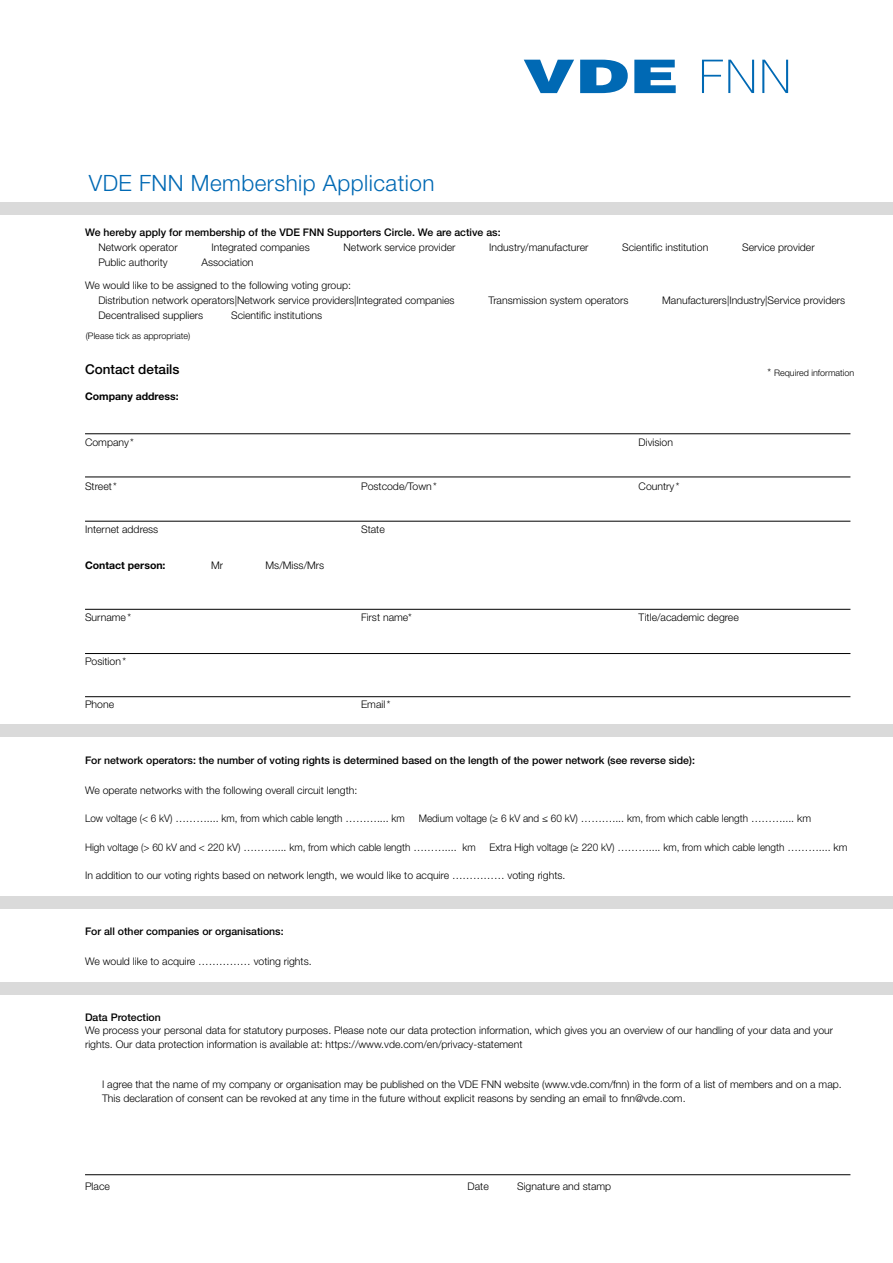
<style>
.page{position:relative;width:893px;height:1263px;background:#fff}
.page>*{position:absolute;margin:0;border:0;box-sizing:border-box;transform-origin:0 0}
.t1{font:300 22.5px "Helvetica Neue LT Pro";letter-spacing:.02em;color:#0069b4}
.Adresse{font:500 13.5px "Helvetica Neue LT Pro";color:#000}
.Seite1_Copy_tabelle{font:300 10.5px/13.5px "Helvetica Neue LT Pro";color:#000}
.Seite1_Copy_tabelle-2{font:300 10.5px "Helvetica Neue LT Pro";color:#000;scale:.95 1}
.Seite1_Copy_tabelle-3{font:500 10.5px "Helvetica Neue LT Pro";color:#000}
.Adresse-2{font:700 10.5px "Helvetica Neue LT Pro";color:#000}
.Adresse-3{font:300 10.5px "Helvetica Neue LT Pro";color:#000}
.Seite1_Copy_tabelle-4{font:300 9px "Helvetica Neue LT Pro";color:#000}
.s1{font-size:10.5px}
.s2{font-weight:500}
</style>
<div class="page">
<div style="left:0;top:724px;width:893px;height:13px;background:#dadada"></div>
<div style="left:0;top:896px;width:893px;height:13px;background:#dadada"></div>
<div style="left:0;top:982px;width:893px;height:13px;background:#dadada"></div>
<div style="left:0;top:202px;width:893px;height:12px;background:#dadada"></div>
<hr style="left:85px;top:433px;width:765px;height:1px;background:#000">
<hr style="left:85px;top:609px;width:765px;height:1px;background:#000">
<hr style="left:85px;top:477px;width:765px;height:1px;background:#000">
<hr style="left:85px;top:653px;width:765px;height:1px;background:#000">
<hr style="left:85px;top:521px;width:765px;height:1px;background:#000">
<hr style="left:85px;top:696px;width:765px;height:1px;background:#000">
<hr style="left:85px;top:1174px;width:765px;height:1px;background:#000">
<svg style="left:524px;top:60px;width:264px;height:33px"></svg>
<p class="t1" style="left:89px;top:169px;width:347px">VDE FNN Membership Application</p>
<p class="Seite1_Copy_tabelle-3" style="left:85px;top:226px;width:417px">We hereby apply for membership of the VDE FNN Supporters Circle. We are active as:</p>
<p class="Seite1_Copy_tabelle" style="left:98px;top:240px;width:81px">Network operator</p>
<p class="Seite1_Copy_tabelle" style="left:211px;top:240px;width:100px">Integrated companies</p>
<p class="Seite1_Copy_tabelle" style="left:343px;top:240px;width:114px">Network service provider</p>
<p class="Seite1_Copy_tabelle" style="left:489px;top:240px;width:101px">Industry/manufacturer</p>
<p class="Seite1_Copy_tabelle" style="left:622px;top:240px;width:88px">Scientific institution</p>
<p class="Seite1_Copy_tabelle" style="left:742px;top:240px;width:74px">Service provider</p>
<p class="Seite1_Copy_tabelle" style="left:98px;top:255px;width:71px">Public authority</p>
<p class="Seite1_Copy_tabelle" style="left:202px;top:255px;width:53px">Association</p>
<p class="Seite1_Copy_tabelle" style="left:85px;top:279px;width:267px">We would like to be assigned to the following voting group:</p>
<p class="Seite1_Copy_tabelle" style="left:98px;top:294px;width:358px">Distribution network operators|Network service providers|Integrated companies</p>
<p class="Seite1_Copy_tabelle" style="left:488px;top:294px;width:142px">Transmission system operators</p>
<p class="Seite1_Copy_tabelle" style="left:662px;top:294px;width:185px">Manufacturers|Industry|Service providers</p>
<p class="Seite1_Copy_tabelle" style="left:98px;top:309px;width:106px">Decentralised suppliers</p>
<p class="Seite1_Copy_tabelle" style="left:231px;top:309px;width:93px">Scientific institutions</p>
<p class="Seite1_Copy_tabelle-4" style="left:86px;top:330px;width:106px">(Please tick as appropriate)</p>
<p class="Adresse" style="left:85px;top:361px;width:96px">Contact details</p>
<p class="Adresse-2" style="left:85px;top:390px;width:95px">Company address:</p>
<p class="Seite1_Copy_tabelle" style="left:85px;top:435px;width:50px">Company *</p>
<p class="Seite1_Copy_tabelle" style="left:639px;top:435px;width:36px">Division</p>
<p class="Seite1_Copy_tabelle" style="left:85px;top:479px;width:33px">Street*</p>
<p class="Seite1_Copy_tabelle" style="left:361px;top:479px;width:77px">Postcode/Town*</p>
<p class="Seite1_Copy_tabelle" style="left:639px;top:479px;width:42px">Country *</p>
<p class="Seite1_Copy_tabelle" style="left:85px;top:522px;width:75px">Internet address</p>
<p class="Seite1_Copy_tabelle" style="left:361px;top:522px;width:25px">State</p>
<p class="Adresse-2" style="left:85px;top:559px;width:82px">Contact person:</p>
<p class="Adresse-3" style="left:211px;top:559px;width:14px">Mr</p>
<p class="Adresse-3" style="left:266px;top:559px;width:60px">Ms/Miss/Mrs</p>
<p class="Seite1_Copy_tabelle" style="left:85px;top:610px;width:48px">Surname*</p>
<p class="Seite1_Copy_tabelle" style="left:361px;top:610px;width:52px">First name*</p>
<p class="Seite1_Copy_tabelle" style="left:639px;top:610px;width:102px">Title/academic degree</p>
<p class="Seite1_Copy_tabelle" style="left:85px;top:654px;width:42px">Position*</p>
<p class="Seite1_Copy_tabelle" style="left:85px;top:697px;width:31px">Phone</p>
<p class="Seite1_Copy_tabelle" style="left:361px;top:697px;width:31px">Email*</p>
<p class="Seite1_Copy_tabelle-4" style="left:767px;top:368px;width:88px"><span class="s1">*</span> Required information</p>
<p class="Seite1_Copy_tabelle-3" style="left:85px;top:754px;width:611px">For network operators: the number of voting rights is determined based on the length of the power network (see reverse side):</p>
<p class="Seite1_Copy_tabelle" style="left:85px;top:783px;width:274px">We operate networks with the following overall circuit length:</p>
<p class="Seite1_Copy_tabelle-2" style="left:85px;top:812px;width:338px">Low voltage (&lt; 6 kV) ……….... km, from which cable length ……….... km</p>
<p class="Seite1_Copy_tabelle-2" style="left:419px;top:812px;width:414px">Medium voltage (≥ 6 kV and ≤ 60 kV) ……….... km, from which cable length ……….... km</p>
<p class="Seite1_Copy_tabelle-2" style="left:85px;top:841px;width:413px">High voltage (&gt; 60 kV and &lt; 220 kV) ……….... km, from which cable length ……….... km</p>
<p class="Seite1_Copy_tabelle-2" style="left:490px;top:841px;width:378px">Extra High voltage (≥ 220 kV) ……….... km, from which cable length ……….... km</p>
<p class="Seite1_Copy_tabelle" style="left:85px;top:869px;width:482px">In addition to our voting rights based on network length, we would like to acquire …………… voting rights.</p>
<p class="Seite1_Copy_tabelle-3" style="left:85px;top:924px;width:200px">For all other companies or organisations:</p>
<p class="Seite1_Copy_tabelle" style="left:85px;top:954px;width:228px">We would like to acquire …………… voting rights.</p>
<p class="Seite1_Copy_tabelle" style="left:85px;top:1010px;width:750px"><span class="s2">Data Protection<br></span>We process your personal data for statutory purposes. Please note our data protection information, which gives you an overview of our handling of your data and your rights. Our data protection information is available at: https://www.vde.com/en/privacy-statement</p>
<p class="Seite1_Copy_tabelle" style="left:102px;top:1077px;width:741px">I agree that the name of my company or organisation may be published on the VDE FNN website (www.vde.com/fnn) in the form of a list of members and on a map.<br>This declaration of consent can be revoked at any time in the future without explicit reasons by sending an email to fnn@vde.com.</p>
<p class="Seite1_Copy_tabelle" style="left:85px;top:1179px;width:26px">Place</p>
<p class="Seite1_Copy_tabelle" style="left:468px;top:1179px;width:23px">Date</p>
<p class="Seite1_Copy_tabelle" style="left:517px;top:1179px;width:96px">Signature and stamp</p>
</div>
